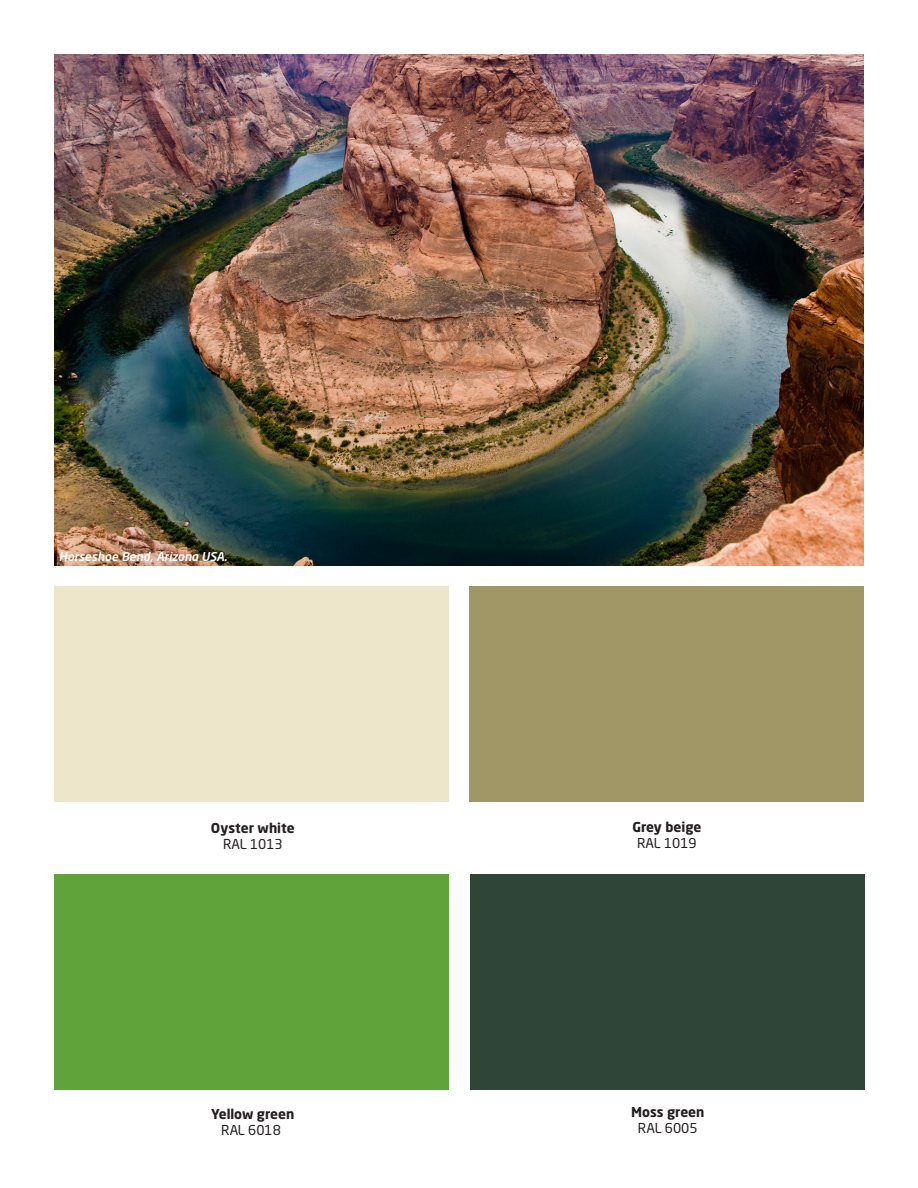
<style>
.page{position:relative;width:918px;height:1188px;background:#fff}
.page>*{position:absolute;margin:0;border:0;box-sizing:border-box;transform-origin:0 0}
.t1{font:700 13.5px "Neo Sans Pro";color:#231f20}
.t2{font:13.5px "Neo Sans Pro";color:#231f20}
.t3{font:italic 500 12px "Neo Sans Pro";color:#fff}
</style>
<div class="page">
<img style="left:54px;top:54px;width:810px;height:511px">
<div style="left:54px;top:586px;width:394px;height:216px;background:#ede6ca"></div>
<div style="left:469px;top:586px;width:394px;height:216px;background:#a19666"></div>
<div style="left:54px;top:874px;width:394px;height:216px;background:#60a33b"></div>
<div style="left:470px;top:874px;width:394px;height:216px;background:#2f4538"></div>
<p class="t3" style="left:59px;top:549px;width:170px">Horseshoe Bend, Arizona USA.</p>
<p class="t1" style="left:211px;top:820px;width:85px">Oyster white</p>
<p class="t2" style="left:223px;top:836px;width:61px">RAL 1013</p>
<p class="t1" style="left:211px;top:1105px;width:85px">Yellow green</p>
<p class="t2" style="left:221px;top:1121px;width:61px">RAL 6018</p>
<p class="t1" style="left:632px;top:818px;width:71px">Grey beige</p>
<p class="t2" style="left:637px;top:835px;width:61px">RAL 1019</p>
<p class="t1" style="left:631px;top:1103px;width:75px">Moss green</p>
<p class="t2" style="left:638px;top:1120px;width:61px">RAL 6005</p>
</div>
